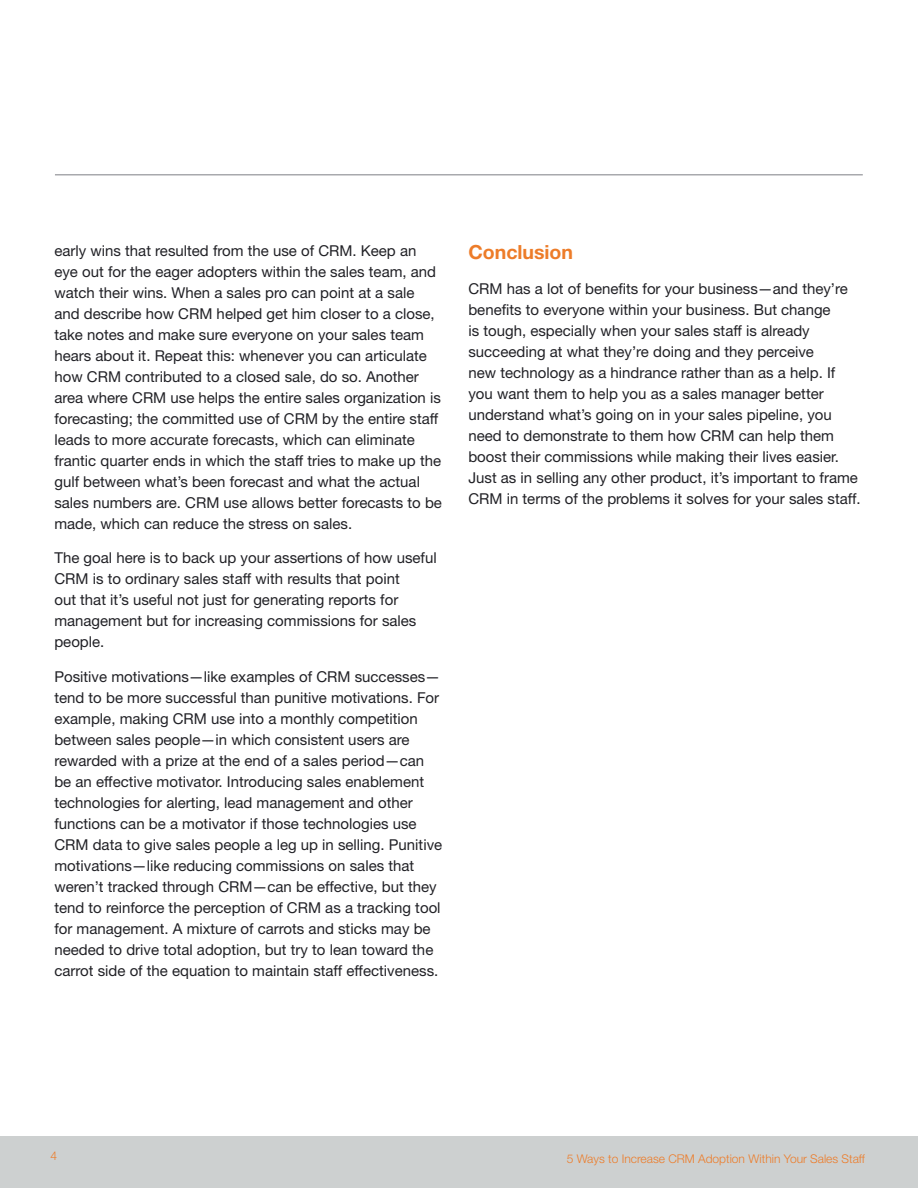
<style>
.page{position:relative;width:918px;height:1188px;background:#fff}
.page>*{position:absolute;margin:0;border:0;box-sizing:border-box;transform-origin:0 0}
.t1{font:700 19.5px "Helvetica Neue LT Std";color:#ed7c29}
.t2{font:15px/21px "Helvetica Neue LT Std";color:#212126}
.t3{font:300 12px "Helvetica Neue LT Std";color:#ed7c29}
</style>
<div class="page">
<div style="left:0;top:1136px;width:918px;height:52px;background:#cdd0d0"></div>
<hr style="left:55px;top:174px;width:808px;height:2px;background:#a8a9ad">
<p class="t2" style="left:54px;top:240px;width:389px">early wins that resulted from the use of CRM. Keep an eye out for the eager adopters within the sales team, and watch their wins. When a sales pro can point at a sale and describe how CRM helped get him closer to a close, take notes and make sure everyone on your sales team hears about it. Repeat this: whenever you can articulate how CRM contributed to a closed sale, do so. Another area where CRM use helps the entire sales organization is forecasting; the committed use of CRM by the entire staff leads to more accurate forecasts, which can eliminate frantic quarter ends in which the staff tries to make up the gulf between what’s been forecast and what the actual sales numbers are. CRM use allows better forecasts to be made, which can reduce the stress on sales.</p>
<p class="t2" style="left:54px;top:547px;width:384px">The goal here is to back up your assertions of how useful CRM is to ordinary sales staff with results that point<br>out that it’s useful not just for generating reports for management but for increasing commissions for sales people.</p>
<p class="t2" style="left:54px;top:666px;width:389px">Positive motivations—like examples of CRM successes— tend to be more successful than punitive motivations. For example, making CRM use into a monthly competition between sales people—in which consistent users are rewarded with a prize at the end of a sales period—can be an effective motivator. Introducing sales enablement technologies for alerting, lead management and other functions can be a motivator if those technologies use CRM data to give sales people a leg up in selling. Punitive motivations—like reducing commissions on sales that weren’t tracked through CRM—can be effective, but they tend to reinforce the perception of CRM as a tracking tool for management. A mixture of carrots and sticks may be needed to drive total adoption, but try to lean toward the carrot side of the equation to maintain staff effectiveness.</p>
<h1 class="t1" style="left:468px;top:240px;width:106px">Conclusion</h1>
<p class="t2" style="left:468px;top:278px;width:394px">CRM has a lot of benefits for your business—and they’re benefits to everyone within your business. But change<br>is tough, especially when your sales staff is already succeeding at what they’re doing and they perceive<br>new technology as a hindrance rather than as a help. If you want them to help you as a sales manager better understand what’s going on in your sales pipeline, you need to demonstrate to them how CRM can help them boost their commissions while making their lives easier.<br>Just as in selling any other product, it’s important to frame CRM in terms of the problems it solves for your sales staff.</p>
<p class="t3" style="left:51px;top:1148px;width:8px">4</p>
<p class="t3" style="left:567px;top:1151px;width:300px">5 Ways to Increase CRM Adoption Within Your Sales Staff</p>
</div>
